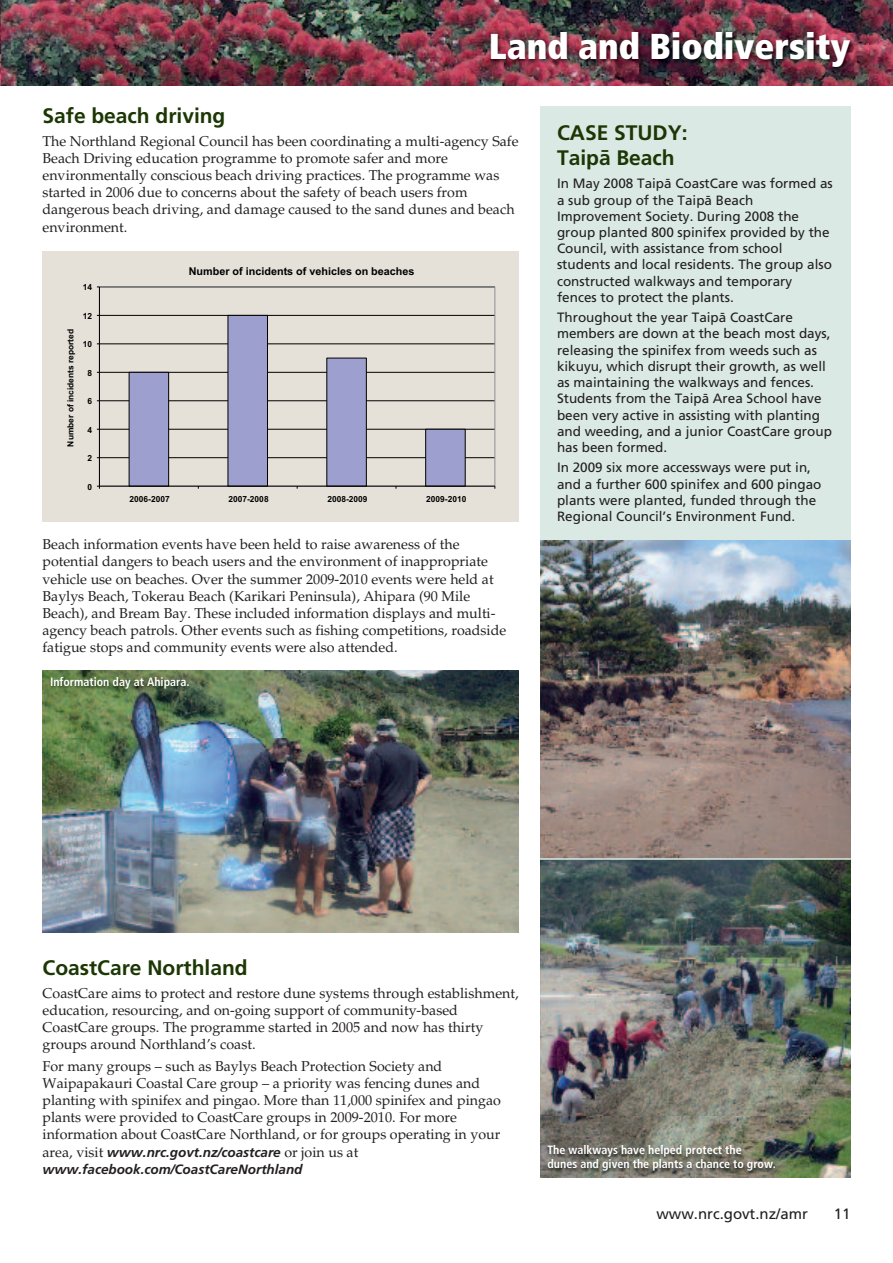
<style>
.page{position:relative;width:893px;height:1263px;background:#fff}
.page>*{position:absolute;margin:0;border:0;box-sizing:border-box;transform-origin:0 0}
.t1{font:900 condensed 36px "Frutiger Maori";color:#fff}
.t2{font:700 21px/25px "Frutiger Maori";color:#1c3704}
.t3{font:15px "Frutiger Maori";color:#231f20}
.t4{font:14.25px/17.1px "Palatino Maori";color:#231f20}
.t5{font:13.5px/16.2px "Frutiger Maori";color:#231f20}
.t6{font:italic 700 13.5px/17.4px "Frutiger Maori";color:#231f20}
.t7{font:700 condensed 12px/13.5px "Frutiger Maori";color:#fff}
.t8{font:700 10.8px "Arial";color:#000}
.t9{font:700 8.4px "Arial";color:#000}
.s1{font-family:"Palatino Maori";font-weight:400;font-style:normal;font-size:14.25px}
</style>
<div class="page">
<img style="left:43px;top:670px;width:476px;height:262px">
<img style="left:1px;top:0;width:892px;height:85px">
<img style="left:29px;top:23px;width:839px;height:63px">
<div style="left:540px;top:106px;width:310px;height:1072px;background:#dae9e4"></div>
<img style="left:540px;top:541px;width:310px;height:317px">
<img style="left:540px;top:860px;width:310px;height:317px">
<img style="left:540px;top:1116px;width:268px;height:62px">
<img style="left:42px;top:670px;width:269px;height:67px">
<div style="left:43px;top:251px;width:476px;height:270px;background:#e5e1d8"></div>
<hr style="left:99px;top:457px;width:396px;height:1px;background:#000">
<hr style="left:99px;top:429px;width:396px;height:1px;background:#000">
<hr style="left:99px;top:400px;width:396px;height:1px;background:#000">
<hr style="left:99px;top:372px;width:396px;height:1px;background:#000">
<hr style="left:99px;top:344px;width:396px;height:1px;background:#000">
<hr style="left:99px;top:315px;width:396px;height:1px;background:#000">
<svg style="left:128px;top:315px;width:338px;height:171px"></svg>
<hr style="left:99px;top:287px;width:1px;height:199px;background:#000">
<hr style="left:99px;top:486px;width:396px;height:1px;background:#000">
<hr style="left:540px;top:858px;width:311px;height:2px;background:#dae9e4">
<h1 class="t1" style="left:489px;top:32px;width:363px">Land and Biodiversity</h1>
<h2 class="t2" style="left:43px;top:104px;width:184px">Safe beach driving</h2>
<p class="t4" style="left:43px;top:134px;width:477px">The Northland Regional Council has been coordinating a multi-agency Safe Beach Driving education programme to promote safer and more environmentally conscious beach driving practices. The programme was started in 2006 due to concerns about the safety of beach users from dangerous beach driving, and damage caused to the sand dunes and beach environment.</p>
<h2 class="t2" style="left:557px;top:121px;width:132px">CASE STUDY:<br>Taipä Beach</h2>
<p class="t5" style="left:557px;top:177px;width:277px">In May 2008 Taipä CoastCare was formed as a sub group of the Taipä Beach Improvement Society. During 2008 the group planted 800 spinifex provided by the Council, with assistance from school students and local residents. The group also constructed walkways and temporary fences to protect the plants.</p>
<p class="t5" style="left:557px;top:311px;width:276px">Throughout the year Taipä CoastCare members are down at the beach most days, releasing the spinifex from weeds such as kikuyu, which disrupt their growth, as well as maintaining the walkways and fences.<br>Students from the Taipä Area School have been very active in assisting with planting and weeding, and a junior CoastCare group has been formed.</p>
<p class="t5" style="left:557px;top:461px;width:266px">In 2009 six more accessways were put in, and a further 600 spinifex and 600 pingao plants were planted, funded through the Regional Council’s Environment Fund.</p>
<p class="t8" style="left:189px;top:264px;width:227px">Number of incidents of vehicles on beaches</p>
<p class="t9" style="left:83px;top:282px;width:11px">14</p>
<p class="t9" style="left:83px;top:310px;width:11px">12</p>
<p class="t9" style="left:65px;top:447px;width:119px;rotate:-90deg">Number of incidents reported</p>
<p class="t9" style="left:83px;top:339px;width:11px">10</p>
<p class="t9" style="left:88px;top:367px;width:6px">8</p>
<p class="t9" style="left:88px;top:396px;width:6px">6</p>
<p class="t9" style="left:88px;top:424px;width:6px">4</p>
<p class="t9" style="left:88px;top:453px;width:6px">2</p>
<p class="t9" style="left:88px;top:481px;width:6px">0</p>
<p class="t9" style="left:130px;top:493px;width:42px">2006-2007</p>
<p class="t9" style="left:228px;top:493px;width:42px">2007-2008</p>
<p class="t9" style="left:327px;top:493px;width:42px">2008-2009</p>
<p class="t9" style="left:426px;top:493px;width:42px">2009-2010</p>
<p class="t4" style="left:43px;top:538px;width:465px">Beach information events have been held to raise awareness of the potential dangers to beach users and the environment of inappropriate vehicle use on beaches. Over the summer 2009-2010 events were held at Baylys Beach, Tokerau Beach (Karikari Peninsula), Ahipara (90 Mile Beach), and Bream Bay. These included information displays and multi&shy;agency beach patrols. Other events such as fishing competitions, roadside fatigue stops and community events were also attended.</p>
<p class="t7" style="left:50px;top:676px;width:141px">Information day at Ahipara.</p>
<h2 class="t2" style="left:43px;top:956px;width:207px">CoastCare Northland</h2>
<p class="t4" style="left:43px;top:986px;width:478px">CoastCare aims to protect and restore dune systems through establishment, education, resourcing, and on-going support of community-based CoastCare groups. The programme started in 2005 and now has thirty groups around Northland’s coast.</p>
<p class="t4" style="left:43px;top:1059px;width:460px">For many groups – such as Baylys Beach Protection Society and Waipapakauri Coastal Care group – a priority was fencing dunes and planting with spinifex and pingao. More than 11,000 spinifex and pingao plants were provided to CoastCare groups in 2009-2010. For more information about CoastCare Northland, or for groups operating in your</p>
<p class="t6" style="left:43px;top:1144px;width:317px"><span class="s1">area, visit</span> www.nrc.govt.nz/coastcare <span class="s1">or join us at </span>www.facebook.com/CoastCareNorthland</p>
<p class="t7" style="left:547px;top:1144px;width:230px">The walkways have helped protect the<br>dunes and given the plants a chance to grow.</p>
<p class="t3" style="left:656px;top:1208px;width:153px">www.nrc.govt.nz/amr</p>
<p class="t3" style="left:834px;top:1208px;width:18px">11</p>
</div>
